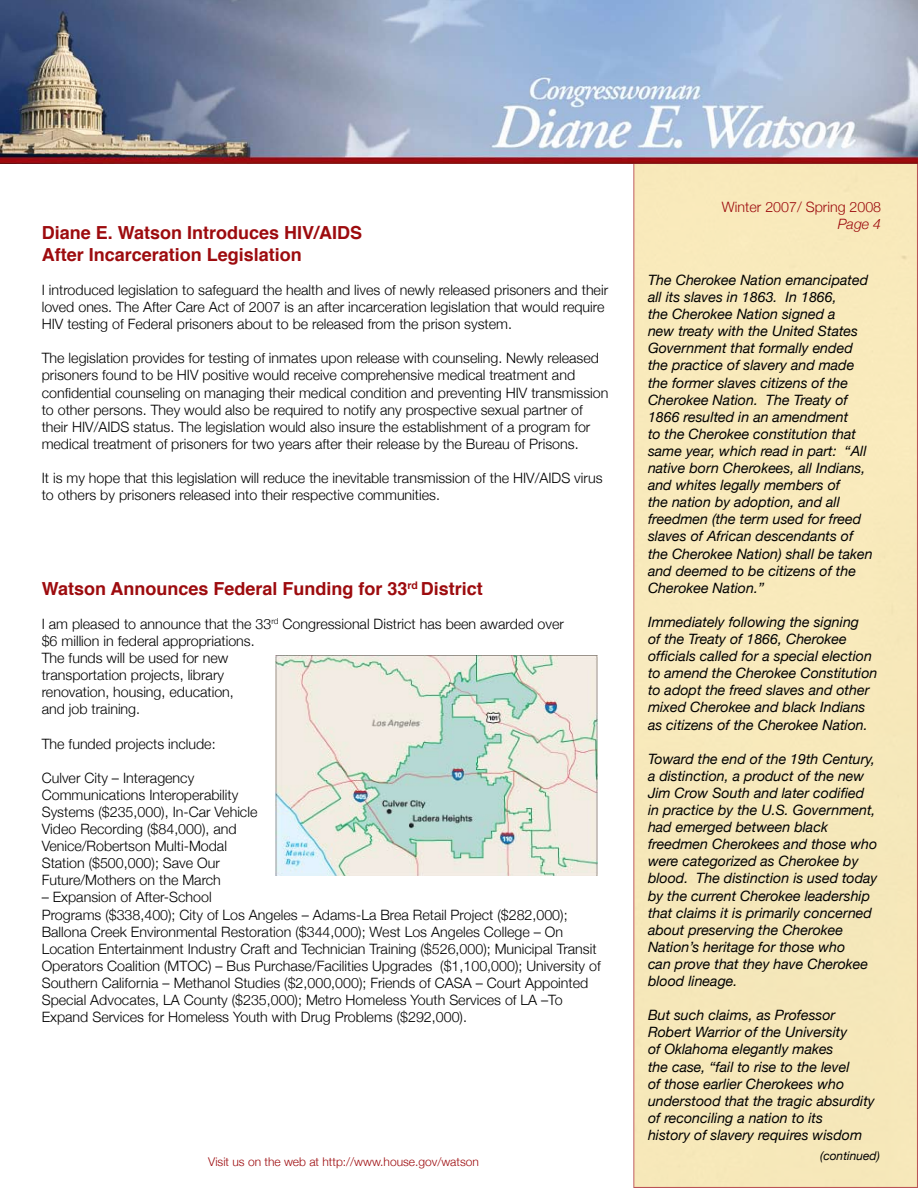
<style>
.page{position:relative;width:918px;height:1188px;background:#fff}
.page>*{position:absolute;margin:0;border:0;box-sizing:border-box;transform-origin:0 0}
.t1{font:700 18px/21.6px "Helvetica";color:#9d0b0e}
.t2{font:300 14.25px/17.1px "Helvetica Neue";color:#000}
.t3{font:italic 14.25px/17.1px "Helvetica Neue";color:#000}
.t4{font:300 14.25px "Helvetica Neue";color:#9d0b0e}
.t5{font:italic 300 14.25px "Helvetica Neue";color:#9d0b0e}
.t6{font:300 12px "Helvetica Neue";color:#9d0b0e}
.t7{font:italic 12px "Helvetica Neue";color:#000}
</style>
<div class="page">
<div style="left:635px;top:159px;width:282px;height:1028px;background:#f7e9bb"></div>
<img style="left:0;top:0;width:918px;height:163px">
<img style="left:276px;top:656px;width:321px;height:220px">
<p class="t1" style="left:42px;top:221px;width:322px">Diane E. Watson Introduces HIV/AIDS<br>After Incarceration Legislation</p>
<p class="t2" style="left:42px;top:281px;width:568px">I introduced legislation to safeguard the health and lives of newly released prisoners and their loved ones. The After Care Act of 2007 is an after incarceration legislation that would require<br>HIV testing of Federal prisoners about to be released from the prison system.</p>
<p class="t2" style="left:42px;top:349px;width:568px">The legislation provides for testing of inmates upon release with counseling. Newly released prisoners found to be HIV positive would receive comprehensive medical treatment and confidential counseling on managing their medical condition and preventing HIV transmission to other persons. They would also be required to notify any prospective sexual partner of their HIV/AI DS status. The legislation would also insure the establishment of a program for medical treatment of prisoners for two years after their release by the Bureau of Prisons.</p>
<p class="t2" style="left:42px;top:469px;width:562px">It is my hope that this legislation will reduce the inevitable transmission of the HIV/AI DS virus to others by prisoners released into their respective communities.</p>
<p class="t1" style="left:42px;top:577px;width:443px">Watson Announces Federal Funding for 33<sup>rd</sup> District</p>
<p class="t2" style="left:42px;top:615px;width:524px">I am pleased to announce that the 33<sup>rd</sup> Congressional District has been awarded over $6 million in federal appropriations.<br>The funds will be used for new<br>transportation projects, library<br>renovation, housing, education,<br>and job training.</p>
<p class="t2" style="left:42px;top:735px;width:175px">The funded projects include:</p>
<p class="t2" style="left:42px;top:769px;width:217px">Culver City – Interagency<br>Communications Interoperability<br>Systems ($235,000), In-Car Vehicle<br>Video Recording ($84,000), and<br>Venice/Robertson Multi-Modal<br>Station ($500,000); Save Our<br>Future/Mothers on the March</p>
<p class="t2" style="left:42px;top:889px;width:556px">– Expansion of After-School<br>Programs ($338,400); City of Los Angeles – Adams-La Brea Retail Project ($282,000); Ballona Creek Environmental Restoration ($344,000); West Los Angeles College – On Location Entertainment Industry Craft and Technician Training ($526,000); Municipal Transit Operators Coalition (MTO</p>
<p class="t2" style="left:42px;top:957px;width:561px;text-indent:156px">C) – Bus Purchase/Facilities Upgrades ($1,100,000); University of<br>Southern California – Methanol Studies ($2,000,000); Friends of CASA</p>
<p class="t2" style="left:42px;top:974px;width:548px;text-indent:434px">– Court Appointed<br>Special Advocates, LA County ($235,000); Metro Homeless Youth Services of LA –To<br>Expand Services for Homeless Youth with Drug Problems ($292,000).</p>
<p class="t6" style="left:208px;top:1154px;width:272px">Visit us on the web at http://www.house.gov/watson</p>
<p class="t4" style="left:722px;top:198px;width:161px">Winter 2007/ Spring 2008</p>
<p class="t5" style="left:838px;top:216px;width:45px">Page 4</p>
<p class="t3" style="left:648px;top:271px;width:226px">The Cherokee Nation emancipated all its slaves in 1863. In 1866,<br>the Cherokee Nation signed a<br>new treaty with the United States<br>Government that formally ended the practice of slavery and made the former slaves citizens of the<br>Cherokee Nation. The Treaty of<br>1866 resulted in an amendment<br>to the Cherokee constitution that same year, which read in part: “All native born Cherokees, all Indians, and whites legally members of<br>the nation by adoption, and all freedmen (the term used for freed slaves of African descendants of the Cherokee Nation) shall be taken and deemed to be citizens of the<br>Cherokee Nation.”</p>
<p class="t3" style="left:648px;top:613px;width:231px">Immediately following the signing<br>of the Treaty of 1866, Cherokee officials called for a special election to amend the Cherokee Constitution to adopt the freed slaves and other mixed Cherokee and black Indians as citizens of the Cherokee Nation.</p>
<p class="t3" style="left:648px;top:750px;width:231px">Toward the end of the 19th Century, a distinction, a product of the new<br>Jim Crow South and later codified in practice by the U.S. Government, had emerged between black freedmen Cherokees and those who were categorized as Cherokee by blood. The distinction is used today by the current Cherokee leadership that claims it is primarily concerned about preserving the Cherokee<br>Nation’s heritage for those who<br>can prove that they have Cherokee blood lineage.</p>
<p class="t3" style="left:648px;top:1006px;width:228px">But such claims, as Professor<br>Robert Warrior of the University<br>of Oklahoma elegantly makes<br>the case, “fail to rise to the level<br>of those earlier Cherokees who understood that the tragic absurdity of reconciling a nation to its<br>history of slavery requires wisdom</p>
<p class="t7" style="left:820px;top:1148px;width:61px">(continued)</p>
</div>
